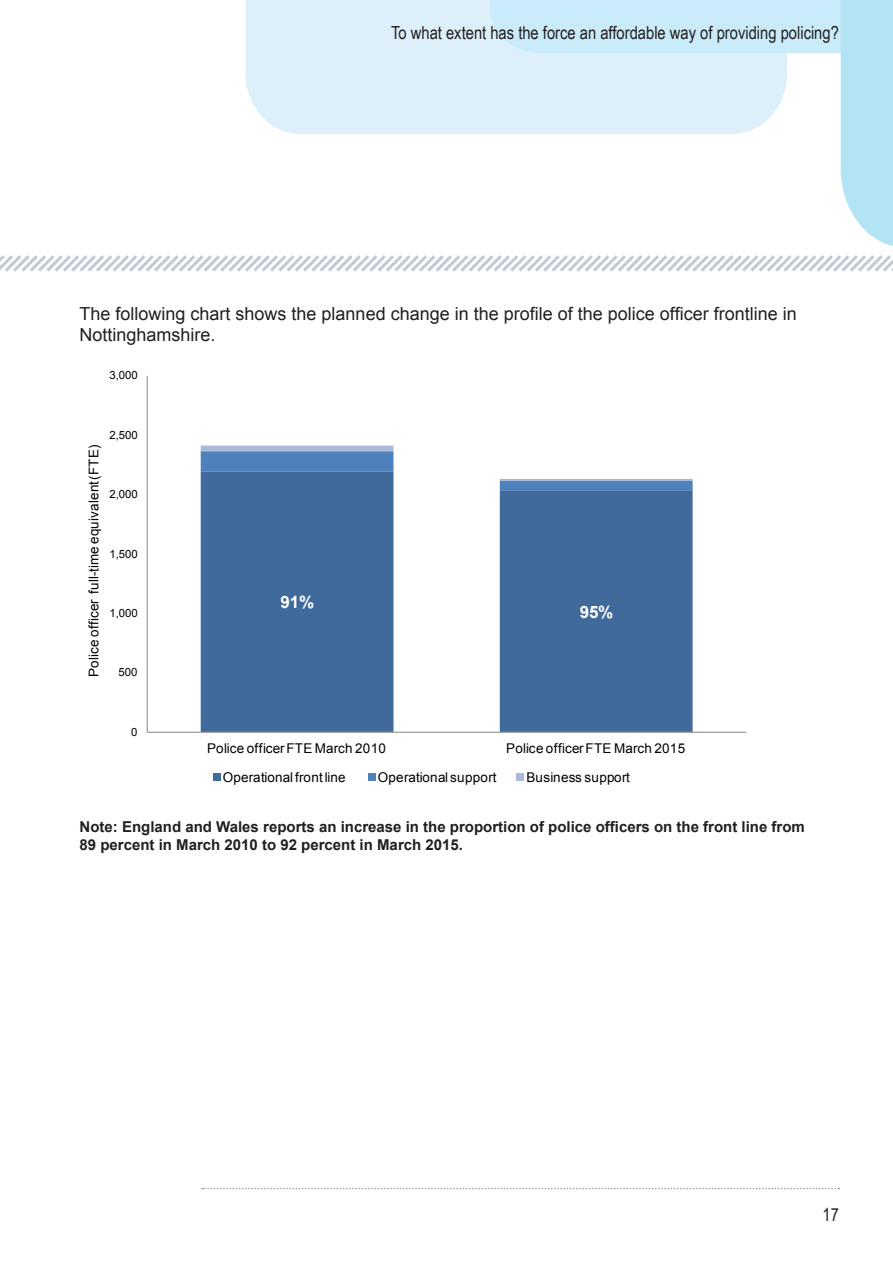
<style>
.page{position:relative;width:893px;height:1263px;background:#fff}
.page>*{position:absolute;margin:0;border:0;box-sizing:border-box;transform-origin:0 0}
.Paragraph{font:18px/21.6px "Arial";color:#231f20}
.t1{font:18px "Arial Narrow";color:#231f20}
.t2{font:700 16.95px "Arial";color:#fff}
.t3{font:700 15px/18px "Arial";color:#231f20}
.t4{font:13.5px "Arial";letter-spacing:.025em;color:#000}
.t5{font:11.4px "Arial";letter-spacing:.005em;color:#000}
</style>
<div class="page">
<svg style="left:0;top:0;width:893px;height:272px"></svg>
<svg style="left:202px;top:1188px;width:637px;height:1px"></svg>
<svg style="left:201px;top:491px;width:492px;height:241px;fill:#40699c"></svg>
<svg style="left:201px;top:446px;width:492px;height:45px"></svg>
<hr style="left:147px;top:376px;width:1px;height:356px;background:#868686">
<hr style="left:147px;top:732px;width:599px;height:1px;background:#868686">
<div style="left:213px;top:773px;width:8px;height:8px;background:#40699c"></div>
<div style="left:368px;top:773px;width:8px;height:8px;background:#4f81bd"></div>
<div style="left:517px;top:773px;width:7px;height:8px;background:#aabad7"></div>
<h1 class="t1" style="left:391px;top:19px;width:449px">To what extent has the force an affordable way of providing policing?</h1>
<p class="Paragraph" style="left:80px;top:303px;width:719px">The following chart shows the planned change in the profile of the police officer frontline in<br>Nottinghamshire.</p>
<p class="t5" style="left:110px;top:368px;width:30px">3,000</p>
<p class="t4" style="left:85px;top:677px;width:233px;rotate:-90deg">Police officer full-time equivalent (FTE)</p>
<p class="t5" style="left:110px;top:427px;width:30px">2,500</p>
<p class="t5" style="left:110px;top:487px;width:30px">2,000</p>
<p class="t5" style="left:110px;top:546px;width:30px">1,500</p>
<p class="t5" style="left:110px;top:605px;width:30px">1,000</p>
<p class="t5" style="left:119px;top:665px;width:21px">500</p>
<p class="t5" style="left:131px;top:724px;width:8px">0</p>
<p class="t2" style="left:281px;top:591px;width:35px">91%</p>
<p class="t2" style="left:580px;top:601px;width:35px">95%</p>
<p class="t4" style="left:207px;top:739px;width:180px">Police officer FTE March 2010</p>
<p class="t4" style="left:506px;top:739px;width:180px">Police officer FTE March 2015</p>
<p class="t4" style="left:223px;top:768px;width:124px">Operational front line</p>
<p class="t4" style="left:378px;top:768px;width:120px">Operational support</p>
<p class="t4" style="left:526px;top:768px;width:105px">Business support</p>
<p class="t3" style="left:80px;top:818px;width:727px">Note: England and Wales reports an increase in the proportion of police officers on the front line from<br>89 percent in March 2010 to 92 percent in March 2015.</p>
<h1 class="t1" style="left:822px;top:1202px;width:18px">17</h1>
</div>
